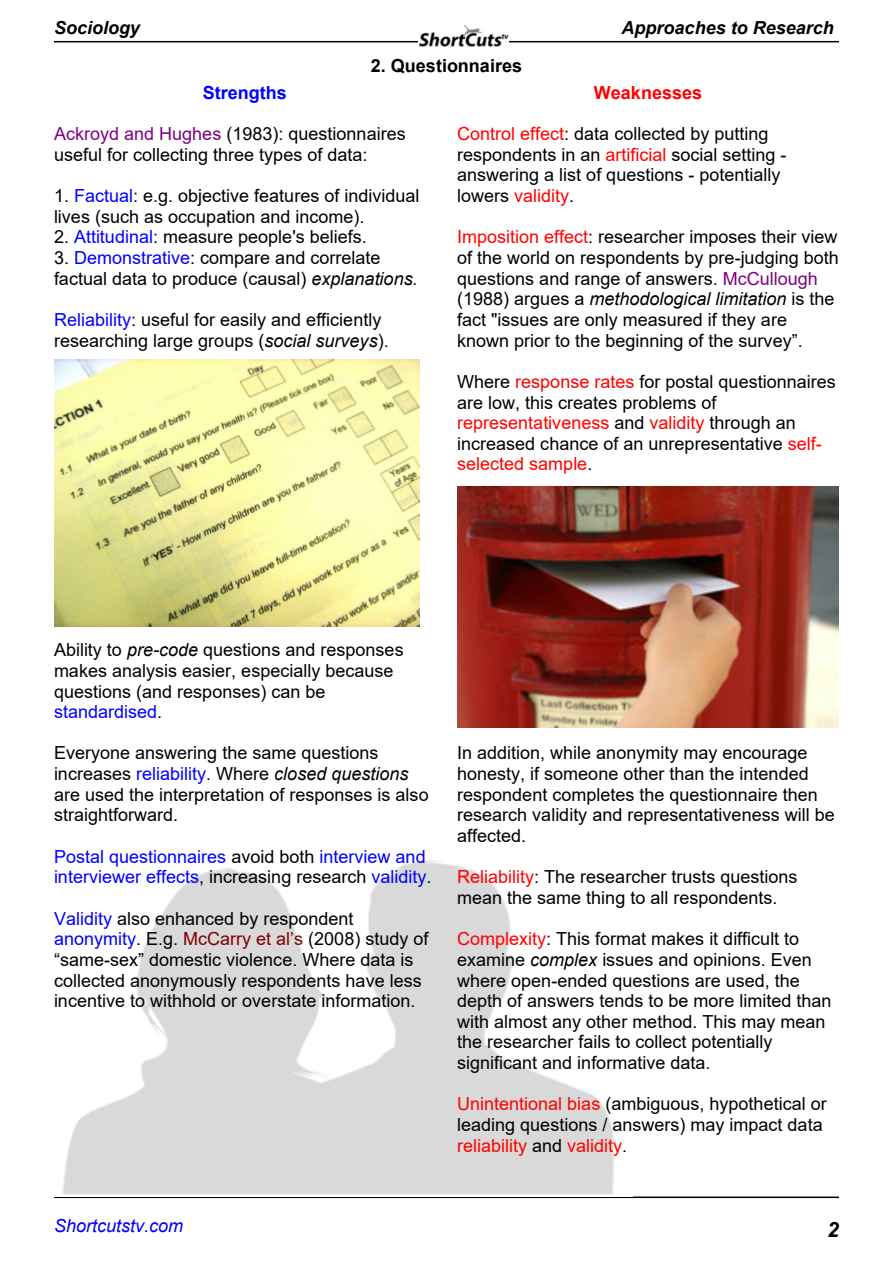
<style>
.page{position:relative;width:893px;height:1263px;background:#fff}
.page>*{position:absolute;margin:0;border:0;box-sizing:border-box;transform-origin:0 0}
.t1{font:italic 700 21px "Arial";color:#000}
.t2{font:18px/20.7px "Arial";color:#000}
.t3{font:18px/20.7px "Arial";color:#00f}
.t4{font:italic 700 18px "Arial";color:#000}
.t5{font:700 18px "Arial";color:#000}
.t6{font:italic 18px "Arial";color:#00f}
.t7{font:700 18px "Arial";color:#f00}
.t8{font:700 18px "Arial";color:#00f}
.s1{color:#800080}
.s2{color:#00f}
.s3{font-style:italic}
.s4{color:#f00}
.s5{color:#000}
.s6{color:#800000}
</style>
<div class="page">
<hr style="left:54px;top:41px;width:785px;height:1px;background:#000">
<img style="left:418px;top:24px;width:91px;height:23px">
<hr style="left:54px;top:1196px;width:785px;height:2px;background:#000">
<img style="left:62px;top:860px;width:552px;height:335px">
<img style="left:457px;top:486px;width:382px;height:241px">
<img style="left:54px;top:360px;width:366px;height:267px">
<p class="t4" style="left:54px;top:21px;width:87px">Sociology</p>
<p class="t4" style="left:622px;top:21px;width:214px">Approaches to Research</p>
<p class="t5" style="left:371px;top:59px;width:153px">2. Questionnaires</p>
<p class="t8" style="left:203px;top:86px;width:86px">Strengths</p>
<p class="t2" style="left:54px;top:125px;width:353px"><span class="s1">Ackroyd and Hughes</span> (1983): questionnaires useful for collecting three types of data:</p>
<p class="t2" style="left:54px;top:187px;width:367px">1. <span class="s2">Factual</span>: e.g. objective features of individual lives (such as occupation and income).</p>
<p class="t2" style="left:54px;top:228px;width:314px">2. <span class="s2">Attitudinal</span>: measure people's beliefs.</p>
<p class="t2" style="left:54px;top:249px;width:365px">3. <span class="s2">Demonstrative</span>: compare and correlate factual data to produce (causal) <span class="s3">explanations.</span></p>
<p class="t2" style="left:54px;top:311px;width:336px"><span class="s2">Reliability</span>: useful for easily and efficiently researching large groups (<span class="s3">social surveys</span>).</p>
<p class="t7" style="left:594px;top:86px;width:110px">Weaknesses</p>
<p class="t2" style="left:457px;top:125px;width:331px"><span class="s4">Control effect</span>: data collected by putting respondents in an <span class="s4">artificial</span> social setting - answering a list of questions - potentially lowers <span class="s4">validity</span>.</p>
<p class="t2" style="left:457px;top:228px;width:383px"><span class="s4">Imposition effect</span>: researcher imposes their view of the world on respondents by pre-judging both questions and range of answers. <span class="s1">McCullough </span>(1988) argues a <span class="s3">methodological limitation</span> is the fact "issues are only measured if they are known prior to the beginning of the survey”.</p>
<p class="t2" style="left:457px;top:373px;width:380px">Where <span class="s4">response rates</span> for postal questionnaires are low, this creates problems of <span class="s4">representativeness</span> and <span class="s4">validity</span> through an increased chance of an unrepresentative <span class="s4">self&shy;selected sample</span>.</p>
<p class="t2" style="left:54px;top:641px;width:351px">Ability to <span class="s3">pre-code</span> questions and responses makes analysis easier, especially because questions (and responses) can be <span class="s2">standardised</span>.</p>
<p class="t2" style="left:54px;top:744px;width:376px">Everyone answering the same questions increases <span class="s2">reliability</span>. Where <span class="s3">closed questions </span>are used the interpretation of responses is also straightforward.</p>
<p class="t3" style="left:54px;top:848px;width:379px">Postal questionnaires <span class="s5">avoid both</span> interview and interviewer effects<span class="s5">, increasing research</span> validity<span class="s5">.</span></p>
<p class="t2" style="left:54px;top:909px;width:376px"><span class="s2">Validity</span> also enhanced by respondent <span class="s2">anonymity</span>. E.g. <span class="s6">McCarry et al’s</span> (2008) study of “same-sex” domestic violence. Where data is collected anonymously respondents have less incentive to withhold or overstate information.</p>
<p class="t6" style="left:54px;top:1219px;width:131px">Shortcutstv.com</p>
<p class="t2" style="left:457px;top:744px;width:379px">In addition, while anonymity may encourage honesty, if someone other than the intended respondent completes the questionnaire then research validity and representativeness will be affected.</p>
<p class="t2" style="left:457px;top:868px;width:342px"><span class="s4">Reliability</span>: The researcher trusts questions mean the same thing to all respondents.</p>
<p class="t2" style="left:457px;top:930px;width:376px"><span class="s4">Complexity</span>: This format makes it difficult to examine <span class="s3">complex</span> issues and opinions. Even where open-ended questions are used, the depth of answers tends to be more limited than with almost any other method. This may mean the researcher fails to collect potentially significant and informative data.</p>
<p class="t2" style="left:457px;top:1095px;width:371px"><span class="s4">Unintentional bias</span> (ambiguous, hypothetical or leading questions / answers) may impact data <span class="s4">reliability</span> and <span class="s4">validity</span>.</p>
<p class="t1" style="left:827px;top:1221px;width:13px">2</p>
</div>
